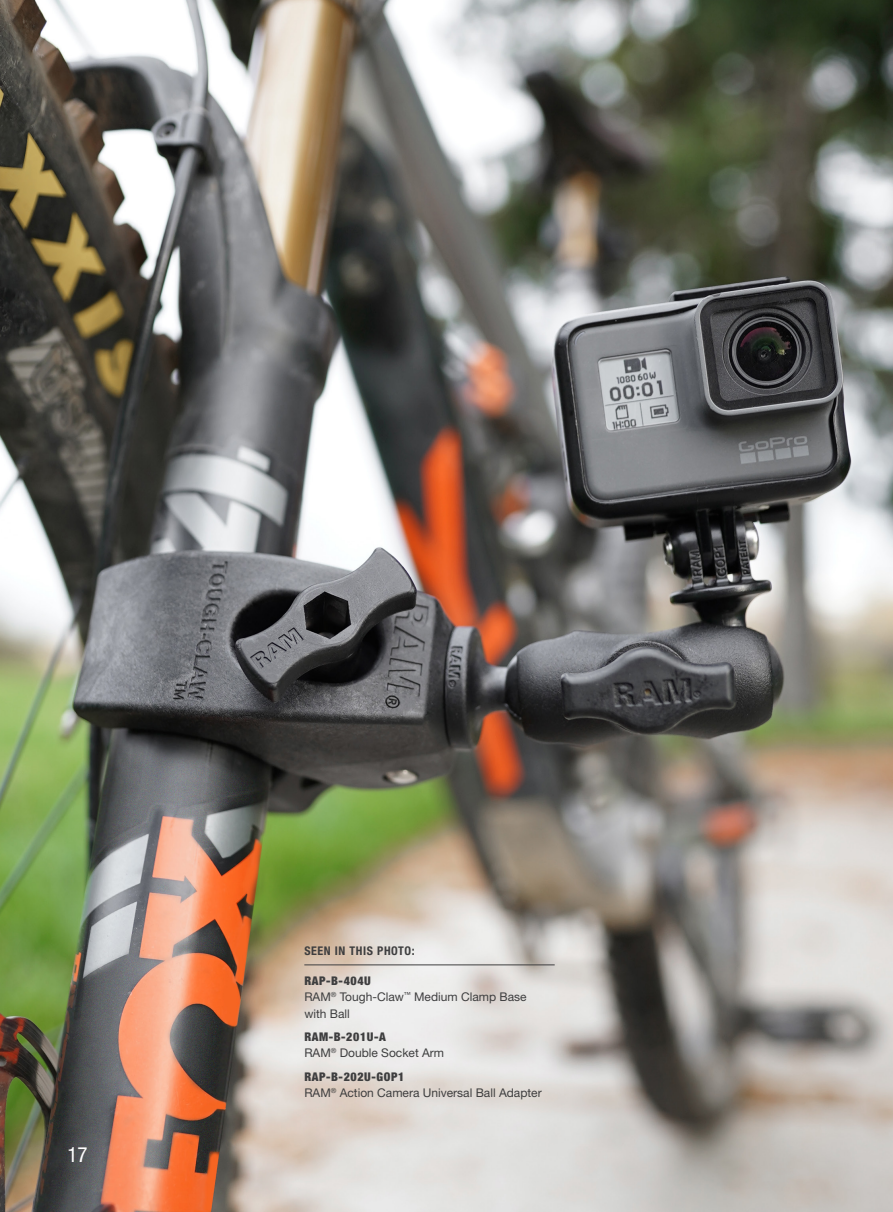
<style>
.page{position:relative;width:893px;height:1212px;background:#fff}
.page>*{position:absolute;margin:0;border:0;box-sizing:border-box;transform-origin:0 0}
.Page___Left{font:condensed 21px "Helvetica Neue LT Std";color:#fff}
.Picture_Captions_45{font:12px/16.5px "Helvetica Neue LT Std";color:#3e3e3f}
.Picture_Captions_GRA{font:900 condensed 12px "Helvetica Neue LT Std";letter-spacing:.05em;color:#3e3e3f}
.SEEN_IN_THIS_PHOTO_G{font:700 condensed 12px "Helvetica Neue LT Std";letter-spacing:.05em;color:#3e3e3f}
</style>
<div class="page">
<img style="left:0;top:0;width:893px;height:1212px">
<hr style="left:304px;top:964px;width:251px;height:1px;background:#3e3e3f">
<p class="Page___Left" style="left:68px;top:1142px;width:22px">17</p>
<p class="SEEN_IN_THIS_PHOTO_G" style="left:304px;top:943px;width:112px">SEEN IN THIS PHOTO:</p>
<p class="Picture_Captions_GRA" style="left:304px;top:973px;width:68px">RAP-B-404U</p>
<p class="Picture_Captions_45" style="left:304px;top:988px;width:224px">RAM<sup>®</sup> Tough-Claw<sup>™</sup> Medium Clamp Base with Ball</p>
<p class="Picture_Captions_GRA" style="left:304px;top:1029px;width:83px">RAM-B-201U-A</p>
<p class="Picture_Captions_45" style="left:304px;top:1045px;width:141px">RAM<sup>®</sup> Double Socket Arm</p>
<p class="Picture_Captions_GRA" style="left:304px;top:1069px;width:101px">RAP-B-202U-GOP1</p>
<p class="Picture_Captions_45" style="left:304px;top:1084px;width:239px">RAM<sup>®</sup> Action Camera Universal Ball Adapter</p>
</div>
